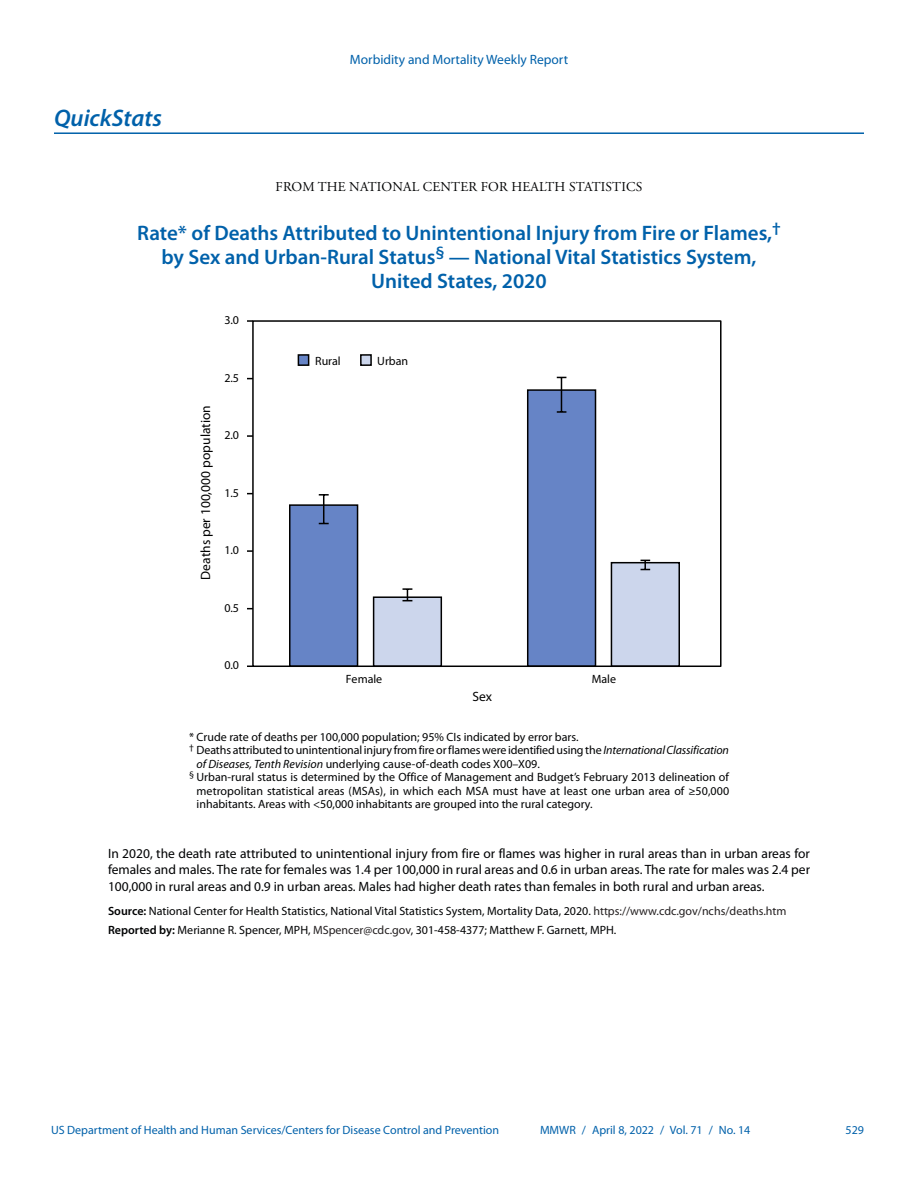
<style>
.page{position:relative;width:918px;height:1188px;background:#fff}
.page>*{position:absolute;margin:0;border:0;box-sizing:border-box;transform-origin:0 0}
.Kicker{font:italic 600 24px "Myriad Pro";color:#0061aa}
.qs_figure_title{font:600 21px/24px "Myriad Pro";color:#0061aa;text-align:center}
.qs_text_9_pt{font:13.5px/16.5px "Myriad Pro";color:#010203;text-align:justify}
.Nat_l_Center_for_Hea{font:13.5px "Adobe Garamond Pro";letter-spacing:.015em;color:#010203}
.t1{font:13.5px "Myriad Pro";color:#0061aa}
.t2{font:13.5px "Myriad Pro";color:#000}
.Figure_Footnote{font:12px/13.5px "Myriad Pro";color:#010203}
.qs_source_first{font:12px "Myriad Pro";color:#010203}
.t3{font:12px "Myriad Pro";color:#0061aa}
.t4{font:12px "Myriad Pro";color:#000}
.s1{font-style:italic}
.s2{font-weight:600}
.s3{color:#231f20}
</style>
<div class="page">
<hr style="left:54px;top:132px;width:810px;height:2px;background:#0061aa">
<div style="left:298px;top:355px;width:11px;height:10px;background:#6684c6"></div>
<div style="left:298px;top:354px;width:11px;height:12px;border:2px solid #000"></div>
<div style="left:361px;top:355px;width:10px;height:10px;background:#ccd6ec"></div>
<div style="left:360px;top:354px;width:12px;height:12px;border:2px solid #000"></div>
<div style="left:290px;top:505px;width:68px;height:161px;background:#6684c6"></div>
<div style="left:289px;top:504px;width:69px;height:163px;border:2px solid #000"></div>
<div style="left:528px;top:390px;width:68px;height:276px;background:#6684c6"></div>
<div style="left:527px;top:389px;width:69px;height:278px;border:2px solid #000"></div>
<div style="left:374px;top:597px;width:67px;height:69px;background:#ccd6ec"></div>
<div style="left:373px;top:596px;width:69px;height:71px;border:2px solid #000"></div>
<div style="left:611px;top:563px;width:68px;height:103px;background:#ccd6ec"></div>
<div style="left:611px;top:562px;width:69px;height:105px;border:2px solid #000"></div>
<svg style="left:319px;top:494px;width:10px;height:30px"></svg>
<svg style="left:557px;top:377px;width:9px;height:36px"></svg>
<svg style="left:403px;top:588px;width:9px;height:13px"></svg>
<svg style="left:641px;top:560px;width:9px;height:10px"></svg>
<div style="left:252px;top:320px;width:470px;height:347px;border:2px solid #000"></div>
<h1 class="Kicker" style="left:54px;top:105px;width:110px">QuickStats</h1>
<p class="t1" style="left:350px;top:52px;width:220px">Morbidity and Mortality Weekly Report</p>
<p class="Nat_l_Center_for_Hea" style="left:276px;top:178px;width:368px">FROM THE NATIONAL CENTER FOR HEALTH STATISTICS</p>
<p class="qs_figure_title" style="left:137px;top:222px;width:645px">Rate* of Deaths Attributed to Unintentional Injury from Fire or Flames,<sup>† </sup>by Sex and Urban-Rural Status<sup>§</sup> — National Vital Statistics System,<br>United States, 2020</p>
<p class="t4" style="left:224px;top:314px;width:16px">3.0</p>
<p class="t2" style="left:198px;top:580px;width:176px;rotate:-90deg">Deaths per 100,000 population</p>
<p class="t4" style="left:224px;top:371px;width:16px">2.5</p>
<p class="t4" style="left:224px;top:429px;width:16px">2.0</p>
<p class="t4" style="left:224px;top:486px;width:16px">1.5</p>
<p class="t4" style="left:224px;top:544px;width:16px">1.0</p>
<p class="t4" style="left:224px;top:601px;width:16px">0.5</p>
<p class="t4" style="left:224px;top:659px;width:16px">0.0</p>
<p class="t4" style="left:315px;top:355px;width:27px">Rural</p>
<p class="t4" style="left:377px;top:355px;width:33px">Urban</p>
<p class="t4" style="left:346px;top:673px;width:38px">Female</p>
<p class="t4" style="left:592px;top:673px;width:26px">Male</p>
<p class="t2" style="left:473px;top:689px;width:21px">Sex</p>
<p class="Figure_Footnote" style="left:189px;top:730px;width:391px">* Crude rate of deaths per 100,000 population; 95% CIs indicated by error bars.</p>
<p class="Figure_Footnote" style="left:197px;top:744px;width:534px;text-indent:-8px"><sup>†</sup> Deaths attributed to unintentional injury from fire or flames were identified using the <span class="s1">International Classification of Diseases, Tenth Revision</span> underlying cause-of-death codes X00–X09.</p>
<p class="Figure_Footnote" style="left:197px;top:771px;width:534px;text-align:justify;text-indent:-8px"><sup>§</sup> Urban-rural status is determined by the Office of Management and Budget’s February 2013 delineation of metropolitan statistical areas (MSAs), in which each MSA must have at least one urban area of ≥50,000 inhabitants. Areas with &lt;50,000 inhabitants are grouped into the rural category.</p>
<p class="qs_text_9_pt" style="left:108px;top:845px;width:704px">In 2020, the death rate attributed to unintentional injury from fire or flames was higher in rural areas than in urban areas for females and males. The rate for females was 1.4 per 100,000 in rural areas and 0.6 in urban areas. The rate for males was 2.4 per 100,000 in rural areas and 0.9 in urban areas. Males had higher death rates than females in both rural and urban areas.</p>
<p class="qs_source_first" style="left:108px;top:904px;width:680px"><span class="s2">Source:</span> National Center for Health Statistics, National Vital Statistics System, Mortality Data, 2020. <span class="s3">https://www.cdc.gov/nchs/deaths.htm</span></p>
<p class="qs_source_first" style="left:108px;top:924px;width:510px"><span class="s2">Reported by:</span> Merianne R. Spencer, MPH, <span class="s3">MSpencer@cdc.gov</span>, 301-458-4377; Matthew F. Garnett, MPH.</p>
<p class="t3" style="left:51px;top:1123px;width:450px">US Department of Health and Human Services/Centers for Disease Control and Prevention</p>
<p class="t3" style="left:540px;top:1124px;width:212px">MMWR / April 8, 2022 / Vol. 71 / No. 14</p>
<p class="t3" style="left:846px;top:1124px;width:20px">529</p>
</div>
